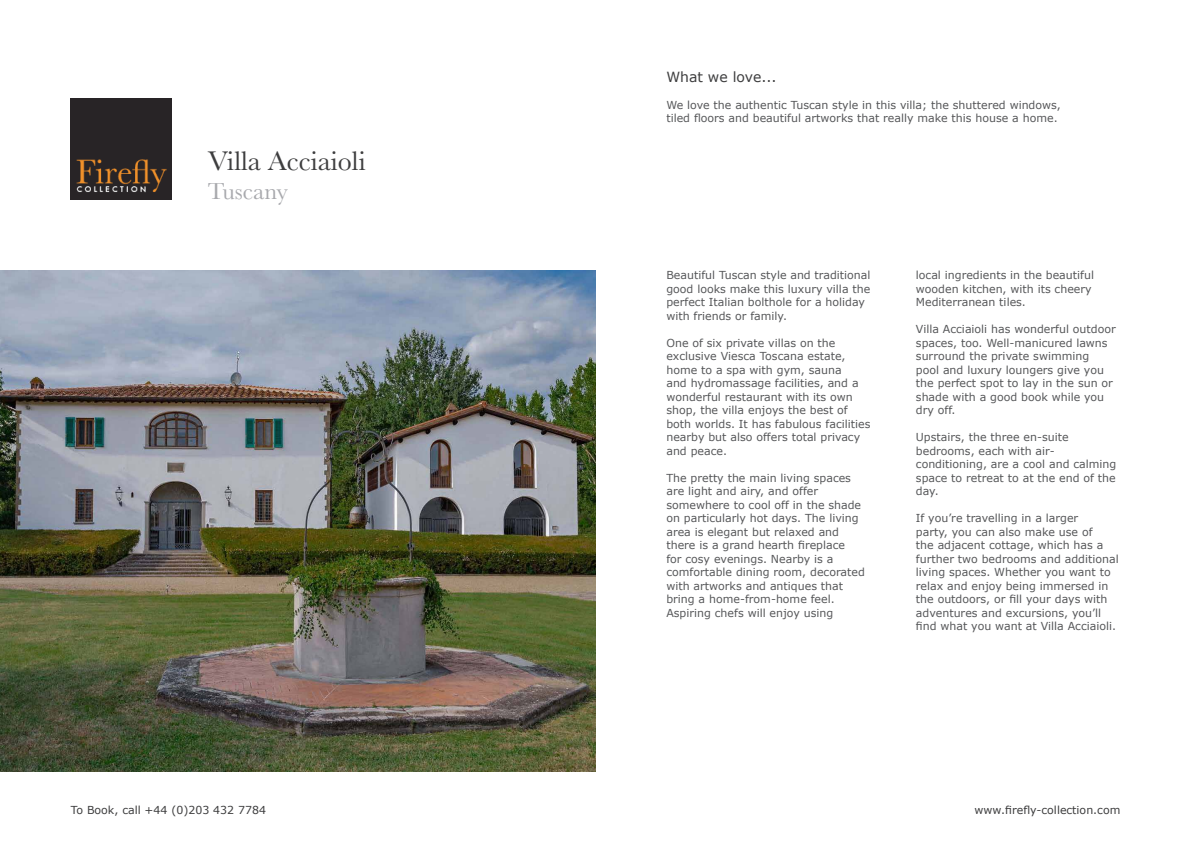
<style>
.page{position:relative;width:1191px;height:842px;background:#fff}
.page>*{position:absolute;margin:0;border:0;box-sizing:border-box;transform-origin:0 0}
.t1{font:28px "Baskerville";color:#3e3e3f}
.t2{font:24px "Baskerville";color:#a8a9ad}
.t3{font:14px "Verdana";color:#3e3e3f}
.t4{font:11px/13.5px "Verdana";color:#57585a}
.t5{font:11px "Verdana";color:#3e3e3f}
</style>
<div class="page">
<img style="left:71px;top:99px;width:101px;height:101px">
<img style="left:0;top:271px;width:595px;height:500px">
<p class="t1" style="left:208px;top:143px;width:159px">Villa Acciaioli</p>
<p class="t2" style="left:208px;top:176px;width:81px">Tuscany</p>
<p class="t5" style="left:71px;top:802px;width:197px">To Book, call +44 (0)203 432 7784</p>
<p class="t3" style="left:666px;top:68px;width:112px">What we love...</p>
<p class="t4" style="left:666px;top:98px;width:396px">We love the authentic Tuscan style in this villa; the shuttered windows, tiled floors and beautiful artworks that really make this house a home.</p>
<p class="t4" style="left:666px;top:269px;width:206px">Beautiful Tuscan style and traditional good looks make this luxury villa the perfect Italian bolthole for a holiday with friends or family.</p>
<p class="t4" style="left:666px;top:336px;width:206px">One of six private villas on the exclusive Viesca Toscana estate, home to a spa with gym, sauna<br>and hydromassage facilities, and a wonderful restaurant with its own shop, the villa enjoys the best of both worlds. It has fabulous facilities nearby but also offers total privacy and peace.</p>
<p class="t4" style="left:666px;top:471px;width:200px">The pretty the main living spaces are light and airy, and offer somewhere to cool off in the shade on particularly hot days. The living area is elegant but relaxed and there is a grand hearth fireplace<br>for cosy evenings. Nearby is a comfortable dining room, decorated with artworks and antiques that bring a home-from-home feel.<br>Aspiring chefs will enjoy using</p>
<p class="t4" style="left:916px;top:269px;width:180px">local ingredients in the beautiful wooden kitchen, with its cheery<br>Mediterranean tiles.</p>
<p class="t4" style="left:916px;top:323px;width:201px">Villa Acciaioli has wonderful outdoor spaces, too. Well-manicured lawns surround the private swimming<br>pool and luxury loungers give you the perfect spot to lay in the sun or shade with a good book while you dry off.</p>
<p class="t4" style="left:916px;top:431px;width:202px">Upstairs, the three en-suite bedrooms, each with air&shy;conditioning, are a cool and calming space to retreat to at the end of the day.</p>
<p class="t4" style="left:916px;top:512px;width:204px">If you’re travelling in a larger<br>party, you can also make use of<br>the adjacent cottage, which has a further two bedrooms and additional living spaces. Whether you want to relax and enjoy being immersed in the outdoors, or fill your days with adventures and excursions, you’ll find what you want at Villa Acciaioli.</p>
<p class="t5" style="left:974px;top:802px;width:147px">www.firefly-collection.com</p>
</div>
